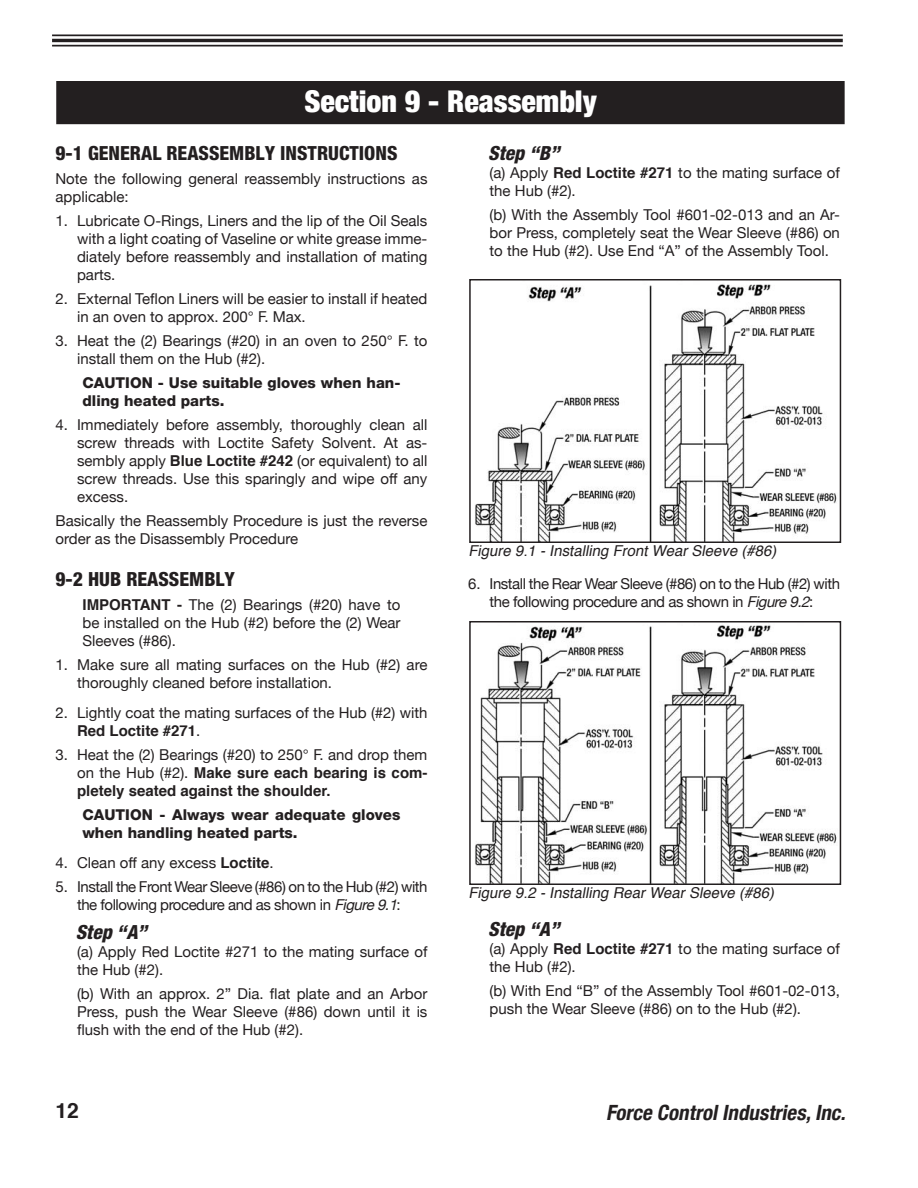
<style>
.page{position:relative;width:918px;height:1188px;background:#fff}
.page>*{position:absolute;margin:0;border:0;box-sizing:border-box;transform-origin:0 0}
.t1{font:900 condensed 30px "Helvetica Neue";color:#fff}
.t2{font:italic 700 condensed 21px "Helvetica Neue";color:#231f20}
.t3{font:700 21px "Helvetica";color:#231f20}
.t4{font:800 condensed 19.5px "Helvetica Neue";color:#231f20}
.t5{font:italic 800 condensed 19.5px "Helvetica Neue";color:#231f20}
.t6{font:15px/18px "Helvetica Neue";color:#231f20}
.t7{font:15px/18px "Helvetica Neue";letter-spacing:-.03em;color:#231f20;text-align:center}
.t8{font:800 15px/18px "Helvetica Neue";color:#231f20}
.t9{font:700 15px/18px "Helvetica";color:#231f20}
.t10{font:italic 15px "Helvetica";color:#231f20}
.s1{font-family:"Helvetica";font-weight:700}
.s2{font-family:"Helvetica Neue";font-weight:400}
.s3{font-style:italic}
</style>
<div class="page">
<hr style="left:52px;top:34px;width:791px;height:2px;background:#231f20">
<hr style="left:52px;top:39px;width:791px;height:3px;background:#231f20">
<hr style="left:52px;top:45px;width:791px;height:2px;background:#231f20">
<div style="left:57px;top:82px;width:787px;height:41px;background:#231f20"></div>
<div style="left:56px;top:81px;width:789px;height:43px;border:2px solid #231f20"></div>
<img style="left:475px;top:284px;width:362px;height:256px">
<div style="left:469px;top:279px;width:372px;height:264px;border:2px solid #231f20"></div>
<img style="left:475px;top:625px;width:362px;height:257px">
<div style="left:469px;top:621px;width:372px;height:264px;border:2px solid #231f20"></div>
<h1 class="t1" style="left:304px;top:82px;width:294px">Section 9 - Reassembly</h1>
<h3 class="t4" style="left:56px;top:141px;width:344px">9-1 GENERAL REASSEMBLY INSTRUCTIONS</h3>
<p class="t6" style="left:56px;top:170px;width:374px">Note the following general reassembly instructions as applicable:</p>
<p class="t6" style="left:77px;top:212px;width:352px;text-align:justify;text-indent:-22px">1. Lubricate O-Rings, Liners and the lip of the Oil Seals with a light coating of Vaseline or white grease imme&shy;diately before reassembly and installation of mating parts.</p>
<p class="t6" style="left:77px;top:290px;width:352px;text-indent:-22px">2. External Teflon Liners will be easier to install if heated in an oven to approx. 200° F. Max.</p>
<p class="t6" style="left:77px;top:332px;width:352px;text-indent:-22px">3. Heat the (2) Bearings (#20) in an oven to 250° F. to install them on the Hub (#2).</p>
<p class="t8" style="left:82px;top:374px;width:320px">CAUTION - Use suitable gloves when han&shy;dling heated parts.</p>
<p class="t6" style="left:77px;top:416px;width:352px;text-align:justify;text-indent:-22px">4. Immediately before assembly, thoroughly clean all screw threads with Loctite Safety Solvent. At as&shy;sembly apply <span class="s1">Blue Loctite #242</span> (or equivalent) to all screw threads. Use this sparingly and wipe off any excess.</p>
<p class="t6" style="left:56px;top:512px;width:374px">Basically the Reassembly Procedure is just the reverse order as the Disassembly Procedure</p>
<h3 class="t4" style="left:56px;top:567px;width:181px">9-2 HUB REASSEMBLY</h3>
<p class="t6" style="left:82px;top:595px;width:320px;text-align:justify"><span class="s1">IMPORTANT -</span> The (2) Bearings (#20) have to be installed on the Hub (#2) before the (2) Wear Sleeves (#86).</p>
<p class="t6" style="left:77px;top:655px;width:352px;text-indent:-22px">1. Make sure all mating surfaces on the Hub (#2) are thoroughly cleaned before installation.</p>
<p class="t6" style="left:56px;top:703px;width:373px">2. Lightly coat the mating surfaces of the Hub (#2) with</p>
<p class="t9" style="left:77px;top:722px;width:125px">Red Loctite #271<span class="s2">.</span></p>
<p class="t6" style="left:56px;top:745px;width:373px">3. Heat the (2) Bearings (#20) to 250° F. and drop them</p>
<p class="t9" style="left:77px;top:764px;width:352px"><span class="s2">on the Hub (#2).</span> Make sure each bearing is com&shy;pletely seated against the shoulder.</p>
<p class="t8" style="left:82px;top:805px;width:319px">CAUTION - Always wear adequate gloves when handling heated parts.</p>
<p class="t6" style="left:56px;top:853px;width:220px">4. Clean off any excess <span class="s1">Loctite</span>.</p>
<p class="t7" style="left:56px;top:877px;width:374px">5. Install the Front Wear Sleeve (#86) on to the Hub (#2) with the following procedure and as shown in <span class="s3">Figure9.1</span>:</p>
<h3 class="t5" style="left:76px;top:920px;width:78px">Step “A”</h3>
<p class="t6" style="left:77px;top:943px;width:352px">(a) Apply Red Loctite #271 to the mating surface of the Hub (#2).</p>
<p class="t6" style="left:77px;top:985px;width:352px;text-align:justify">(b) With an approx. 2” Dia. flat plate and an Arbor Press, push the Wear Sleeve (#86) down until it is flush with the end of the Hub (#2).</p>
<h3 class="t5" style="left:488px;top:141px;width:78px">Step “B”</h3>
<p class="t6" style="left:490px;top:164px;width:352px">(a) Apply <span class="s1">Red Loctite #271</span> to the mating surface of the Hub (#2).</p>
<p class="t6" style="left:490px;top:206px;width:352px;text-align:justify">(b) With the Assembly Tool #601-02-013 and an Ar&shy;bor Press, completely seat the Wear Sleeve (#86) on to the Hub (#2). Use End “A” of the Assembly Tool.</p>
<p class="t10" style="left:468px;top:541px;width:314px">Figure 9.1 -Installing FrontWearSleeve (#86)</p>
<p class="t7" style="left:468px;top:574px;width:374px">6. Install the Rear Wear Sleeve (#86) on to the Hub (#2) with the following procedure and as shown in <span class="s3">Figure9.2</span>:</p>
<p class="t10" style="left:468px;top:883px;width:311px">Figure 9.2 -Installing RearWearSleeve (#86)</p>
<h3 class="t5" style="left:488px;top:917px;width:78px">Step “A”</h3>
<p class="t6" style="left:490px;top:940px;width:352px">(a) Apply <span class="s1">Red Loctite #271</span> to the mating surface of the Hub (#2).</p>
<p class="t6" style="left:490px;top:982px;width:352px">(b) With End “B” of the Assembly Tool #601-02-013, push the Wear Sleeve (#86) on to the Hub (#2).</p>
<h2 class="t3" style="left:55px;top:1096px;width:25px">12</h2>
<h2 class="t2" style="left:606px;top:1100px;width:245px">Force ControlIndustries,Inc.</h2>
</div>
